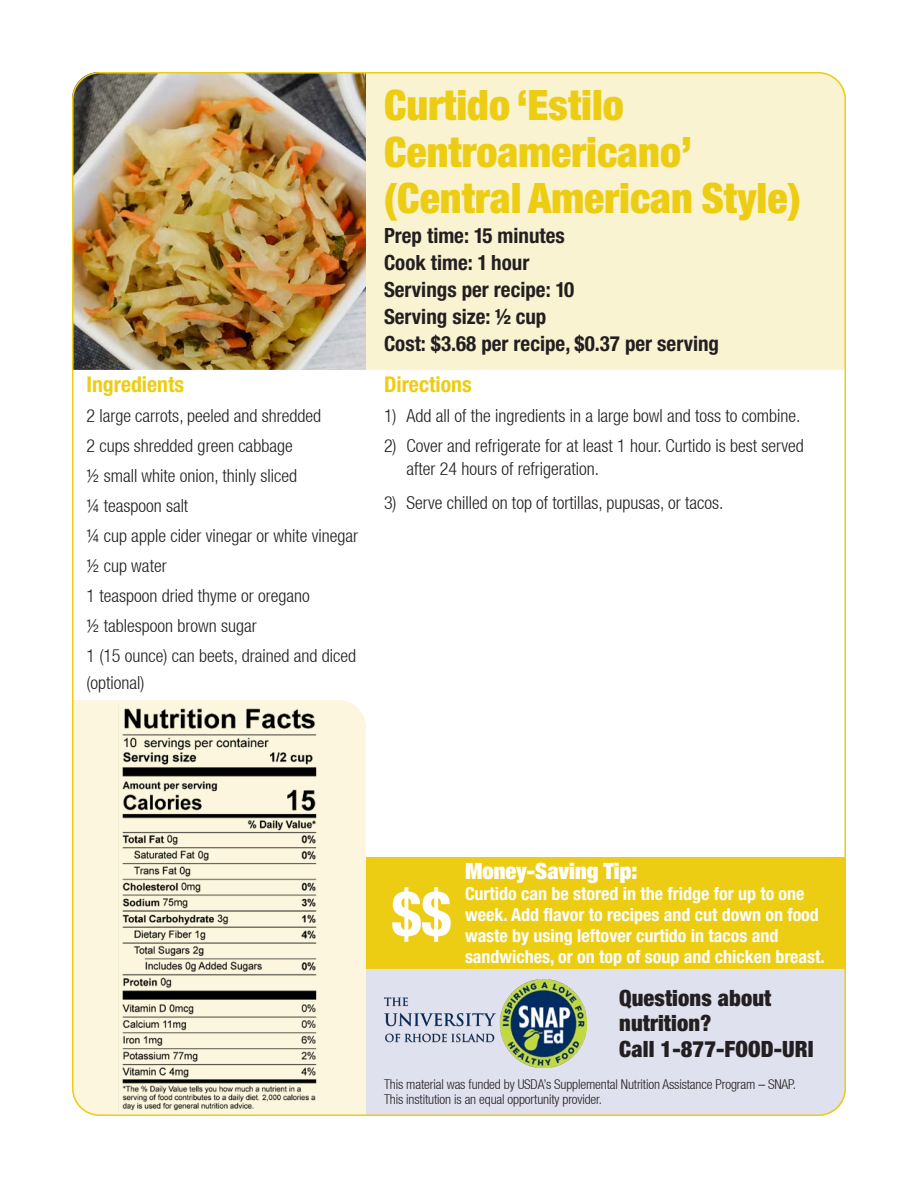
<style>
.page{position:relative;width:918px;height:1188px;background:#fff}
.page>*{position:absolute;margin:0;border:0;box-sizing:border-box;transform-origin:0 0}
.t1{font:700 condensed 62.1px "Helvetica Neue LT Pro";color:#fff}
.Recipe_Title{font:900 condensed 42px/46.5px "Helvetica Neue LT Pro";color:#edcd14}
.t2{font:900 condensed 22.5px/25.5px "Helvetica Neue LT Pro";letter-spacing:.005em;color:#231f20}
.t3{font:900 condensed 22.5px "Helvetica Neue LT Pro";color:#fff}
.t4{font:700 condensed 21.75px "Helvetica Neue LT Pro";color:#edcd14}
.Recipe_details{font:700 condensed 21px "Helvetica Neue LT Pro";color:#231f20}
.Ingredients_list{font:300 condensed 18px/27px "Helvetica Neue LT";color:#231f20}
.Directions_lists{font:300 condensed 18px/22.5px "Helvetica Neue LT";color:#231f20}
.t5{font:700 condensed 18px/21px "Helvetica Neue LT Pro";color:#fff}
.t6{font:300 condensed 13.5px/15px "Helvetica Neue LT";letter-spacing:-.01em;color:#231f20}
</style>
<div class="page">
<img style="left:72px;top:72px;width:294px;height:298px">
<div style="left:366px;top:969px;width:480px;height:147px;background:#e0e1ee"></div>
<div style="left:366px;top:72px;width:480px;height:298px;background:#faf3d2"></div>
<div style="left:72px;top:700px;width:294px;height:416px;background:#fbf6dd"></div>
<img style="left:384px;top:980px;width:203px;height:88px">
<img style="left:119px;top:705px;width:200px;height:406px">
<div style="left:366px;top:858px;width:480px;height:111px;background:#edcd14"></div>
<p class="t4" style="left:86px;top:372px;width:99px">Ingredients</p>
<p class="Ingredients_list" style="left:86px;top:402px;width:236px">2 large carrots, peeled and shredded</p>
<p class="Ingredients_list" style="left:86px;top:432px;width:208px">2 cups shredded green cabbage</p>
<p class="Ingredients_list" style="left:86px;top:462px;width:212px">½ small white onion, thinly sliced</p>
<p class="Ingredients_list" style="left:86px;top:492px;width:103px">¼ teaspoon salt</p>
<p class="Ingredients_list" style="left:86px;top:522px;width:273px">¼ cup apple cider vinegar or white vinegar</p>
<p class="Ingredients_list" style="left:86px;top:552px;width:82px">½ cup water</p>
<p class="Ingredients_list" style="left:86px;top:582px;width:225px">1 teaspoon dried thyme or oregano</p>
<p class="Ingredients_list" style="left:86px;top:612px;width:172px">½ tablespoon brown sugar</p>
<p class="Ingredients_list" style="left:86px;top:642px;width:271px">1 (15 ounce) can beets, drained and diced (optional)</p>
<p class="Recipe_Title" style="left:384px;top:82px;width:418px">Curtido ‘Estilo<br>Centroamericano’ (Central American Style)</p>
<p class="Recipe_details" style="left:384px;top:224px;width:182px">Prep time: 15 minutes</p>
<p class="Recipe_details" style="left:384px;top:251px;width:147px">Cook time: 1 hour</p>
<p class="Recipe_details" style="left:384px;top:278px;width:192px">Servings per recipe: 10</p>
<p class="Recipe_details" style="left:384px;top:305px;width:164px">Serving size: ½ cup</p>
<p class="Recipe_details" style="left:384px;top:332px;width:337px">Cost: $3.68 per recipe, $0.37 per serving</p>
<p class="t4" style="left:384px;top:372px;width:89px">Directions</p>
<p class="Directions_lists" style="left:384px;top:404px;width:418px">1) Add all of the ingredients in a large bowl and toss to combine.</p>
<p class="Directions_lists" style="left:406px;top:434px;width:399px;text-indent:-22px">2) Cover and refrigerate for at least 1 hour. Curtido is best served after 24 hours of refrigeration.</p>
<p class="Directions_lists" style="left:384px;top:491px;width:341px">3) Serve chilled on top of tortillas, pupusas, or tacos.</p>
<p class="t1" style="left:392px;top:878px;width:61px">$$</p>
<p class="t3" style="left:465px;top:857px;width:174px">Money-Saving Tip:</p>
<p class="t5" style="left:465px;top:884px;width:361px">Curtido can be stored in the fridge for up to one week. Add flavor to recipes and cut down on food waste by using leftover curtido in tacos and sandwiches, or on top of soup and chicken breast.</p>
<p class="t2" style="left:619px;top:985px;width:154px">Questions about</p>
<p class="t2" style="left:619px;top:1010px;width:196px">nutrition?<br>Call 1-877-FOOD-URI</p>
<p class="t6" style="left:384px;top:1076px;width:414px">This material was funded by USDA’s Supplemental Nutrition Assistance Program – SNAP.<br>This institution is an equal opportunity provider.</p>
</div>
